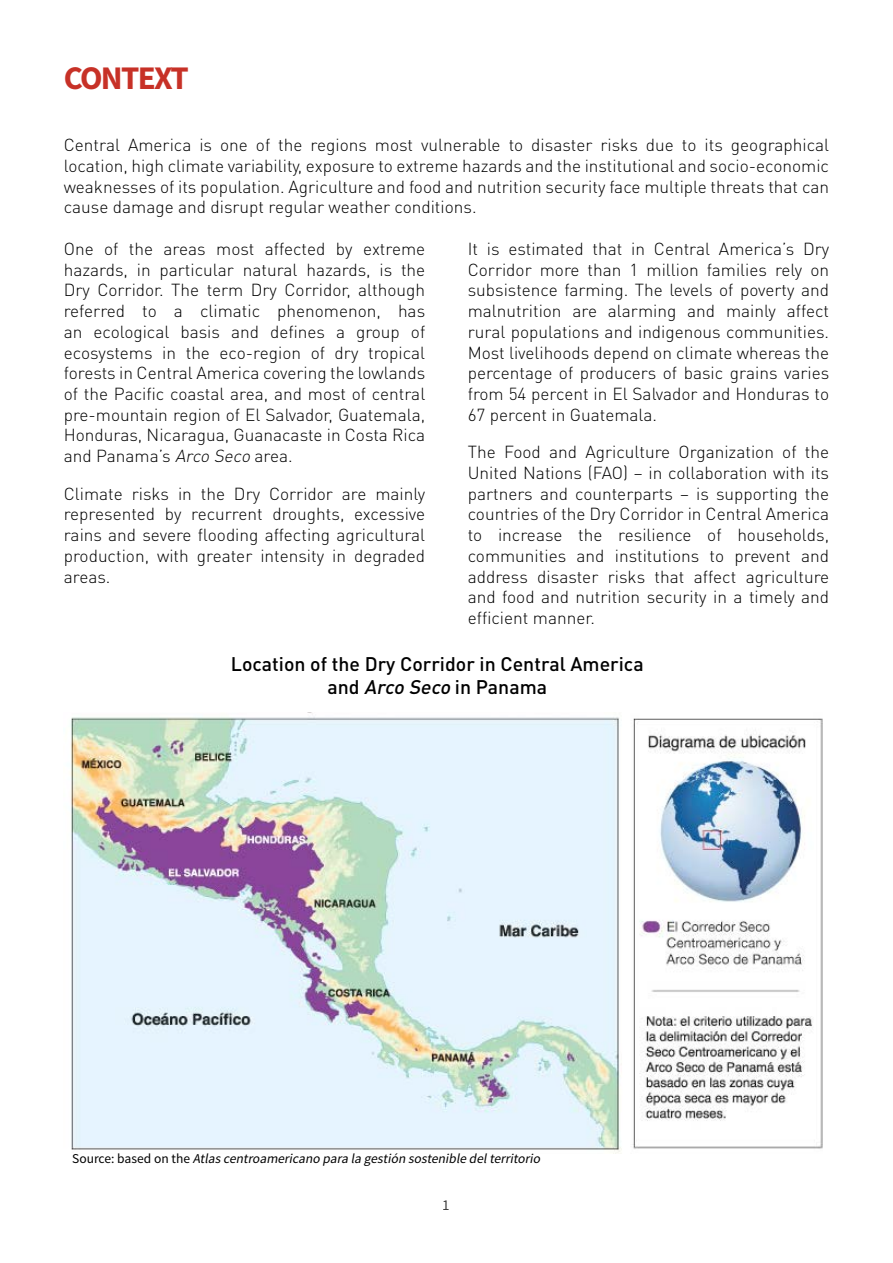
<style>
.page{position:relative;width:893px;height:1263px;background:#fff}
.page>*{position:absolute;margin:0;border:0;box-sizing:border-box;transform-origin:0 0}
.t1{font:700 33px "Source Sans Pro";letter-spacing:-.05em;color:#c73127}
.t2{font:500 19.5px/23.4px "DIN Pro";color:#000;text-align:center}
.t3{font:300 17.25px/20.7px "DIN Pro";color:#000;text-align:justify}
.t4{font:15px "Source Sans Pro";color:#000}
.t5{font:italic 13.5px "Source Sans Pro";color:#000}
.s1{font-style:italic}
.s2{font-style:normal}
</style>
<div class="page">
<img style="left:70px;top:712px;width:753px;height:441px">
<h1 class="t1" style="left:64px;top:56px;width:127px">CONTEXT</h1>
<p class="t3" style="left:64px;top:134px;width:767px">Central America is one of the regions most vulnerable to disaster risks due to its geographical location, high climate variability, exposure to extreme hazards and the institutional and socio-economic weaknesses of its population. Agriculture and food and nutrition security face multiple threats that can cause damage and disrupt regular weather conditions.</p>
<p class="t3" style="left:64px;top:238px;width:363px">One of the areas most affected by extreme hazards, in particular natural hazards, is the Dry Corridor. The term Dry Corridor, although referred to a climatic phenomenon, has an ecological basis and defines a group of ecosystems in the eco-region of dry tropical forests in Central America covering the lowlands of the Pacific coastal area, and most of central pre-mountain region of El Salvador, Guatemala, Honduras, Nicaragua, Guanacaste in Costa Rica and Panama’s <span class="s1">Arco Seco</span> area.</p>
<p class="t3" style="left:64px;top:482px;width:363px">Climate risks in the Dry Corridor are mainly represented by recurrent droughts, excessive rains and severe flooding affecting agricultural production, with greater intensity in degraded areas.</p>
<p class="t3" style="left:468px;top:238px;width:363px">It is estimated that in Central America’s Dry Corridor more than 1 million families rely on subsistence farming. The levels of poverty and malnutrition are alarming and mainly affect rural populations and indigenous communities.<br>Most livelihoods depend on climate whereas the percentage of producers of basic grains varies from 54 percent in El Salvador and Honduras to 67 percent in Guatemala.</p>
<p class="t3" style="left:468px;top:441px;width:363px">The Food and Agriculture Organization of the United Nations (FAO) – in collaboration with its partners and counterparts – is supporting the countries of the Dry Corridor in Central America to increase the resilience of households, communities and institutions to prevent and address disaster risks that affect agriculture and food and nutrition security in a timely and efficient manner.</p>
<p class="t2" style="left:231px;top:651px;width:414px">Location of the Dry Corridor in Central America and <span class="s1">Arco Seco</span> in Panama</p>
<p class="t5" style="left:72px;top:1150px;width:472px"><span class="s2">S o u r c e : b a s e d o n t h e</span> Atlas centroamericano para la gestión sostenible delterritorio</p>
<p class="t4" style="left:443px;top:1196px;width:9px">1</p>
</div>
